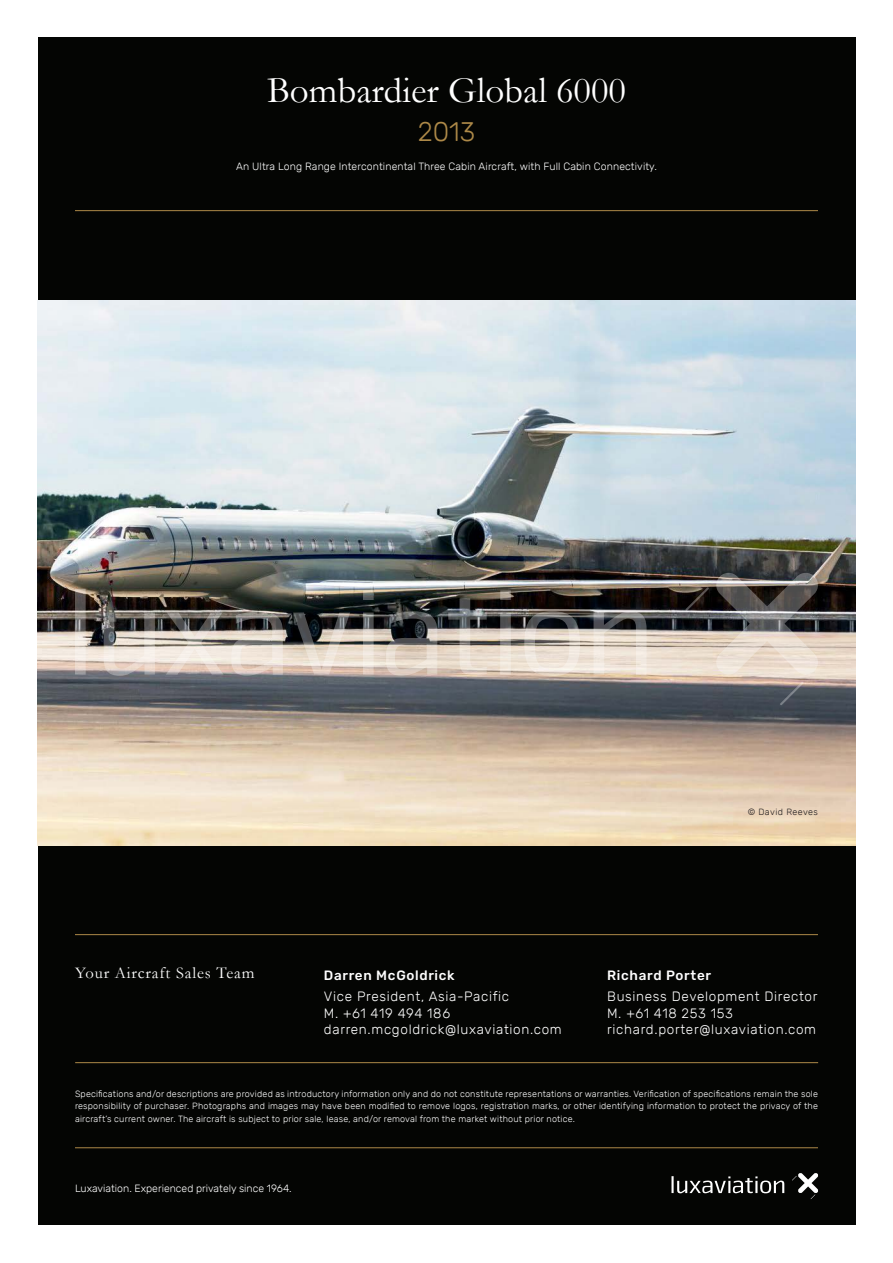
<style>
.page{position:relative;width:893px;height:1263px;background:#fff}
.page>*{position:absolute;margin:0;border:0;box-sizing:border-box;transform-origin:0 0}
.t1{font:37.2px "Garamond";color:#fff}
.t2{font:300 26.7px "Rubik";color:#ad8948}
.t3{font:16.5px "Garamond";letter-spacing:.05em;color:#fff}
.t4{font:300 13.5px "Rubik";letter-spacing:.05em;color:#fff}
.t5{font:500 13.5px "Rubik";letter-spacing:.05em;color:#fff}
.t6{font:300 10.5px "Rubik";letter-spacing:.01em;color:#fff}
.t7{font:300 9px/12.8px "Rubik";letter-spacing:.02em;color:#fff;text-align:justify}
.t8{font:300 9px "Rubik";letter-spacing:.05em;color:#231f20}
</style>
<div class="page">
<div style="left:38px;top:38px;width:817px;height:1187px;background:#040503"></div>
<img style="left:38px;top:300px;width:817px;height:545px">
<hr style="left:671px;top:1176px;width:3px;height:17px;background:#fff">
<svg style="left:677px;top:1176px;width:107px;height:17px"></svg>
<svg style="left:792px;top:1173px;width:26px;height:26px"></svg>
<hr style="left:75px;top:1147px;width:743px;height:1px;background:#ad8948">
<hr style="left:75px;top:1062px;width:743px;height:1px;background:#ad8948">
<svg style="left:75px;top:589px;width:11px;height:85px"></svg>
<svg style="left:104px;top:612px;width:51px;height:64px;background:#aba49e"></svg>
<svg style="left:166px;top:612px;width:58px;height:62px;background:#b1a9a1"></svg>
<svg style="left:231px;top:611px;width:52px;height:65px;background:#b1a9a1"></svg>
<svg style="left:293px;top:612px;width:57px;height:62px;background:#99918a"></svg>
<svg style="left:363px;top:590px;width:11px;height:84px"></svg>
<svg style="left:386px;top:611px;width:51px;height:65px;background:#908a84"></svg>
<svg style="left:448px;top:598px;width:39px;height:77px;background:#9c958e"></svg>
<svg style="left:500px;top:590px;width:11px;height:84px"></svg>
<svg style="left:524px;top:611px;width:56px;height:65px;background:#b5ada5"></svg>
<svg style="left:593px;top:611px;width:54px;height:63px;background:#beb7af"></svg>
<svg style="left:715px;top:572px;width:104px;height:104px;background:#958e89"></svg>
<svg style="left:685px;top:587px;width:24px;height:24px"></svg>
<svg style="left:780px;top:682px;width:24px;height:23px"></svg>
<hr style="left:75px;top:934px;width:743px;height:1px;background:#ad8948">
<hr style="left:75px;top:210px;width:743px;height:1px;background:#ad8948">
<p class="t1" style="left:267px;top:65px;width:360px">Bombardier Global 6000</p>
<p class="t2" style="left:418px;top:117px;width:59px">2013</p>
<p class="t6" style="left:236px;top:161px;width:422px">An Ultra Long Range Intercontinental Three Cabin Aircraft, with Full Cabin Connectivity.</p>
<p class="t8" style="left:748px;top:807px;width:72px">© David Reeves</p>
<p class="t3" style="left:75px;top:962px;width:181px">Your Aircraft Sales Team</p>
<p class="t5" style="left:324px;top:967px;width:132px">Darren McGoldrick</p>
<p class="t4" style="left:324px;top:989px;width:187px">Vice President, Asia-Pacific</p>
<p class="t4" style="left:324px;top:1005px;width:128px">M. +61 419 494 186</p>
<p class="t4" style="left:324px;top:1022px;width:239px">darren.mcgoldrick@luxaviation.com</p>
<p class="t5" style="left:607px;top:967px;width:105px">Richard Porter</p>
<p class="t4" style="left:607px;top:989px;width:212px">Business Development Director</p>
<p class="t4" style="left:607px;top:1005px;width:127px">M. +61 418 253 153</p>
<p class="t4" style="left:607px;top:1022px;width:210px">richard.porter@luxaviation.com</p>
<p class="t7" style="left:75px;top:1087px;width:744px">Specifications and/or descriptions are provided as introductory information only and do not constitute representations or warranties. Verification of specifications remain the sole responsibility of purchaser. Photographs and images may have been modified to remove logos, registration marks, or other identifying information to protect the privacy of the aircraft’s current owner. The aircraft is subject to prior sale, lease, and/or removal from the market without prior notice.</p>
<p class="t6" style="left:75px;top:1183px;width:218px">Luxaviation. Experienced privately since 1964.</p>
</div>
